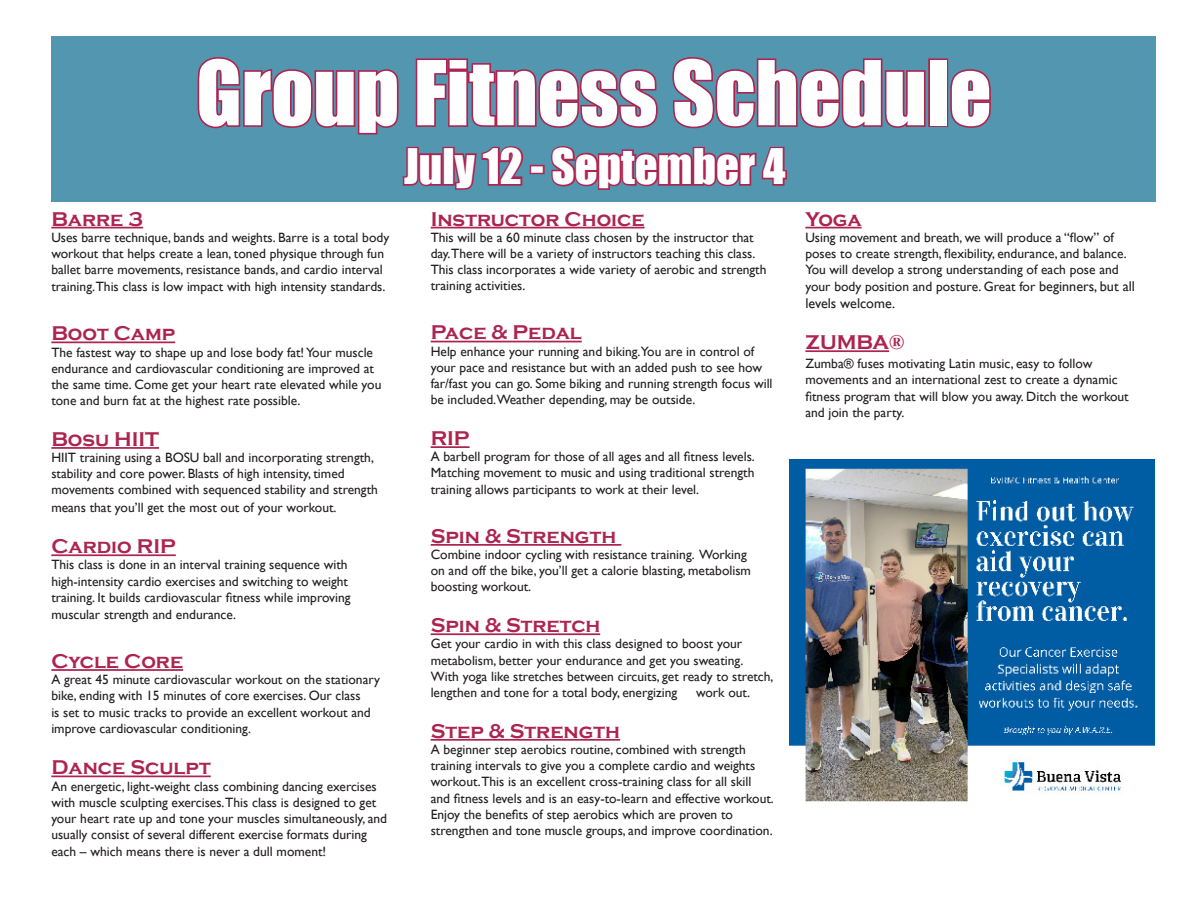
<style>
.page{position:relative;width:1188px;height:918px;background:#fff}
.page>*{position:absolute;margin:0;border:0;box-sizing:border-box;transform-origin:0 0}
.t1{font:82.5px "Impact";color:#fff}
.t2{font:45px "Impact";color:#fff}
.t3{font:700 20.4px "Copperplate Gothic";color:#ac244f}
.t4{font:14.1px "Gill Sans";color:#231f20}
.t5{font:13.5px/16.2px "Gill Sans";color:#231f20}
.s1{font-size:14.1px}
.s2{font-family:"Times New Roman"}
</style>
<div class="page">
<div style="left:51px;top:36px;width:1105px;height:166px;background:#5396b0"></div>
<hr style="left:805px;top:227px;width:57px;height:1px;background:#ac244f">
<hr style="left:805px;top:350px;width:84px;height:2px;background:#ac244f">
<svg style="left:197px;top:57px;width:729px;height:133px"></svg>
<div style="left:928px;top:58px;width:20px;height:69px;border:3px solid #ac244f"></div>
<svg style="left:948px;top:67px;width:43px;height:61px"></svg>
<hr style="left:431px;top:227px;width:214px;height:1px;background:#ac244f">
<hr style="left:431px;top:341px;width:151px;height:1px;background:#ac244f">
<hr style="left:431px;top:446px;width:39px;height:2px;background:#ac244f">
<hr style="left:431px;top:544px;width:190px;height:2px;background:#ac244f">
<hr style="left:431px;top:633px;width:169px;height:2px;background:#ac244f">
<hr style="left:431px;top:739px;width:189px;height:2px;background:#ac244f">
<hr style="left:51px;top:227px;width:92px;height:1px;background:#ac244f">
<hr style="left:51px;top:341px;width:124px;height:2px;background:#ac244f">
<hr style="left:51px;top:447px;width:108px;height:2px;background:#ac244f">
<hr style="left:51px;top:554px;width:125px;height:2px;background:#ac244f">
<hr style="left:51px;top:669px;width:132px;height:2px;background:#ac244f">
<hr style="left:51px;top:776px;width:160px;height:1px;background:#ac244f">
<img style="left:790px;top:459px;width:366px;height:343px">
<p class="t1" style="left:196px;top:29px;width:797px">Group Fitness Schedule</p>
<p class="t3" style="left:51px;top:208px;width:93px">Barre 3</p>
<p class="t5" style="left:51px;top:229px;width:339px">Uses barre technique, bands and weights. Barre is a total body workout that helps create a lean, toned physique through fun ballet barre movements, resistance bands, and cardio interval training.This class is low impact with high intensity standards.</p>
<p class="t3" style="left:51px;top:322px;width:125px">Boot Camp</p>
<p class="t5" style="left:51px;top:344px;width:332px">The fastest way to shape up and lose body fat! Your muscle endurance and cardiovascular conditioning are improved at the same time. Come get your heart rate elevated while you tone and burn fat at the highest rate possible.</p>
<p class="t3" style="left:51px;top:428px;width:109px">Bosu HIIT</p>
<p class="t5" style="left:51px;top:450px;width:328px">HIIT training using a BOSU ball and incorporating strength, stability and core power. Blasts of high intensity, timed movements combined with sequenced stability and strength</p>
<p class="t5" style="left:51px;top:500px;width:287px">means that you’ll get the most out of your workout.</p>
<p class="t3" style="left:51px;top:535px;width:126px">Cardio RIP</p>
<p class="t5" style="left:51px;top:557px;width:301px">This class is done in an interval training sequence with high-intensity cardio exercises and switching to weight training. It builds cardiovascular fitness while improving muscular strength and endurance.</p>
<p class="t3" style="left:51px;top:650px;width:133px">Cycle Core</p>
<p class="t5" style="left:51px;top:672px;width:330px">A great 45 minute cardiovascular workout on the stationary bike, ending with 15 minutes of core exercises. Our class<br>is set to music tracks to provide an excellent workout and improve cardiovascular conditioning.</p>
<p class="t3" style="left:51px;top:756px;width:161px">Dance Sculpt</p>
<p class="t5" style="left:51px;top:778px;width:337px">An energetic, light-weight class combining dancing exercises with muscle sculpting exercises.This class is designed to get your heart rate up and tone your muscles simultaneously, and usually consist of several different exercise formats during each – which means there is never a dull moment!</p>
<p class="t2" style="left:404px;top:132px;width:383px">July 12 - September 4</p>
<p class="t3" style="left:431px;top:208px;width:215px">Instructor Choice</p>
<p class="t5" style="left:431px;top:229px;width:337px">This will be a 60 minute class chosen by the instructor that day.There will be a variety of instructors teaching this class.<br>This class incorporates a wide variety of aerobic and strength training activities.</p>
<p class="t3" style="left:431px;top:321px;width:153px">Pace &amp; Pedal</p>
<p class="t5" style="left:431px;top:343px;width:343px">Help enhance your running and biking.You are in control of your pace and resistance but with an added push to see how far/fast you can go. Some biking and running strength focus will be included.Weather depending, may be outside.</p>
<p class="t3" style="left:431px;top:427px;width:40px">RIP</p>
<p class="t5" style="left:431px;top:449px;width:326px;text-align:justify">A barbell program for those of all ages and all fitness levels.<br>Matching movement to music and using traditional strength training allows participants to work at their level.</p>
<p class="t3" style="left:431px;top:525px;width:187px">Spin &amp; Strength</p>
<p class="t5" style="left:431px;top:547px;width:322px">Combine indoor cycling with resistance training. Working on and off the bike, you’ll get a calorie blasting, metabolism boosting workout.</p>
<p class="t3" style="left:431px;top:614px;width:171px">Spin &amp; Stretch</p>
<p class="t5" style="left:431px;top:636px;width:344px">Get your cardio in with this class designed to boost your metabolism, better your endurance and get you sweating.<br>With yoga like stretches between circuits, get ready to stretch, lengthen and tone for a total body, energizing</p>
<p class="t5" style="left:696px;top:685px;width:56px">work out.</p>
<p class="t3" style="left:431px;top:720px;width:191px">Step &amp; Strength</p>
<p class="t5" style="left:431px;top:742px;width:345px">A beginner step aerobics routine, combined with strength training intervals to give you a complete cardio and weights workout.This is an excellent cross-training class for all skill and fitness levels and is an easy-to-learn and effective workout.<br>Enjoy the benefits of step aerobics which are proven to strengthen and tone muscle groups, and improve coordination.</p>
<p class="t3" style="left:805px;top:208px;width:58px">Yoga</p>
<p class="t5" style="left:805px;top:229px;width:331px">Using movement and breath, we will produce a “flow” of poses to create strength, flexibility, endurance, and balance.<br>You will develop a strong understanding of each pose and your body position and posture. Great for <span class="s1">beginners, but all</span></p>
<p class="t4" style="left:805px;top:295px;width:91px">levels welcome.</p>
<p class="t3" style="left:805px;top:331px;width:101px">ZUMBA<span class="s2">®</span></p>
<p class="t5" style="left:805px;top:356px;width:325px">Zumba® fuses motivating Latin music, easy to follow movements and an international zest to create a dynamic fitness program that will blow you away. Ditch the workout and join the party.</p>
</div>
